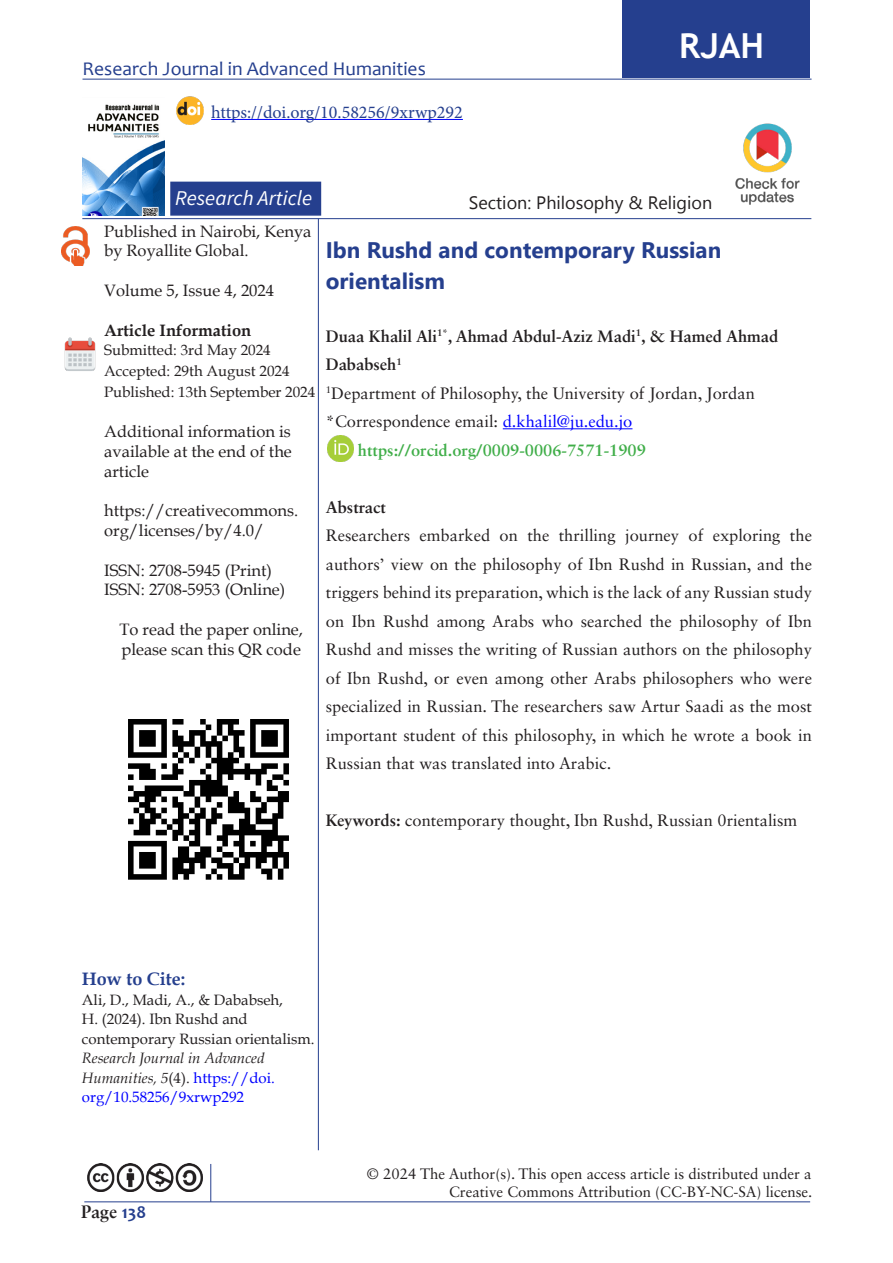
<style>
.page{position:relative;width:893px;height:1263px;background:#fff}
.page>*{position:absolute;margin:0;border:0;box-sizing:border-box;transform-origin:0 0}
.t1{font:700 34.5px "Trebuchet MS";color:#fff}
.t2{font:700 22.5px/31.5px "Segoe UI";color:#253f8e}
.t3{font:italic 21px "Source Sans Variable";color:#fff}
.t4{font:19.5px "Candara";color:#253f8e}
.t5{font:18px "Minion Pro";color:#253f8e}
.t6{font:18px "Gadugi";color:#231f20}
.t7{font:700 18px "Book Antiqua";color:#253f8e}
.t8{font:700 18px "Sabon";color:#231f20}
.t9{font:16.5px/28.5px "Sabon LT Std";color:#231f20;text-align:justify}
.t10{font:16.5px/19.8px "Book Antiqua";color:#231f20}
.t11{font:700 16.5px/28.5px "Sabon LT Std";color:#231f20}
.t12{font:700 16.5px "Sabon LT Std";color:#40ae49}
.t13{font:700 16.5px "Book Antiqua";color:#231f20}
.t14{font:15px/19.5px "Book Antiqua";color:#231f20}
.t15{font:15px/18px "Sabon LT Std";color:#231f20;text-align:right}
.s1{color:#00f}
.s2{font-weight:700}
.s3{font-style:italic}
.s4{font-family:"Candara";color:#253f8e}
</style>
<div class="page">
<hr style="left:84px;top:1201px;width:726px;height:1px;background:#253f8e">
<hr style="left:82px;top:79px;width:730px;height:1px;background:#253f8e">
<hr style="left:503px;top:428px;width:129px;height:1px;background:#00f">
<img style="left:64px;top:337px;width:32px;height:34px">
<img style="left:735px;top:123px;width:65px;height:82px">
<img style="left:62px;top:226px;width:27px;height:40px">
<img style="left:82px;top:104px;width:83px;height:112px">
<div style="left:623px;top:0;width:187px;height:78px;background:#253f8e"></div>
<hr style="left:318px;top:219px;width:1px;height:931px;background:#253f8e">
<div style="left:170px;top:182px;width:151px;height:34px;background:#253f8e;border:2px solid #253f8e"></div>
<img style="left:88px;top:1164px;width:114px;height:27px">
<hr style="left:211px;top:1164px;width:1px;height:38px;background:#253f8e">
<img style="left:176px;top:97px;width:28px;height:27px">
<img style="left:128px;top:719px;width:161px;height:161px">
<hr style="left:82px;top:218px;width:729px;height:1px;background:#253f8e">
<img style="left:328px;top:436px;width:26px;height:26px">
<hr style="left:211px;top:119px;width:252px;height:1px;background:#00f">
<p class="t4" style="left:82px;top:56px;width:345px">Research Journal in Advanced Humanities</p>
<p class="t5" style="left:211px;top:100px;width:253px">https://doi.org/10.58256/9xrwp292</p>
<p class="t1" style="left:679px;top:24px;width:86px">RJAH</p>
<p class="t3" style="left:175px;top:185px;width:138px">Research Article</p>
<p class="t10" style="left:104px;top:221px;width:209px">Published in Nairobi, Kenya by Royallite Global.</p>
<p class="t10" style="left:104px;top:280px;width:171px">Volume 5, Issue 4, 2024</p>
<p class="t13" style="left:104px;top:319px;width:149px">Article Information</p>
<p class="t14" style="left:104px;top:340px;width:168px">Submitted: 3rd May 2024</p>
<p class="t14" style="left:104px;top:361px;width:187px">Accepted: 29th August 2024</p>
<p class="t14" style="left:104px;top:382px;width:212px">Published: 13th September 2024</p>
<p class="t10" style="left:104px;top:421px;width:189px;text-align:justify">Additional information is available at the end of the article</p>
<p class="t10" style="left:104px;top:500px;width:196px">https://creativecommons. org/licenses/by/4.0/</p>
<p class="t10" style="left:104px;top:560px;width:169px">ISSN: 2708-5945 (Print)</p>
<p class="t10" style="left:104px;top:580px;width:183px">ISSN: 2708-5953 (Online)</p>
<p class="t10" style="left:119px;top:619px;width:185px">To read the paper online, please scan this QR code</p>
<p class="t6" style="left:469px;top:192px;width:245px">Section: Philosophy &amp; Religion</p>
<p class="t2" style="left:326px;top:232px;width:397px">Ibn Rushd and contemporary Russian orientalism</p>
<p class="t11" style="left:326px;top:321px;width:454px">Duaa Khalil Ali<sup>1*</sup>, Ahmad Abdul-Aziz Madi<sup>1</sup>, &amp; Hamed Ahmad<br>Dababseh<sup>1</sup></p>
<p class="t9" style="left:326px;top:378px;width:430px"><sup>1</sup>Department of Philosophy, the University of Jordan, Jordan</p>
<p class="t9" style="left:326px;top:407px;width:308px">*Correspondence email: <span class="s1">d.khalil@ju.edu.jo</span></p>
<p class="t12" style="left:358px;top:440px;width:289px">https://orcid.org/0009-0006-7571-1909</p>
<p class="t11" style="left:326px;top:492px;width:61px">Abstract</p>
<p class="t9" style="left:326px;top:521px;width:488px">Researchers embarked on the thrilling journey of exploring the authors’ view on the philosophy of Ibn Rushd in Russian, and the triggers behind its preparation, which is the lack of any Russian study on Ibn Rushd among Arabs who searched the philosophy of Ibn Rushd and misses the writing of Russian authors on the philosophy of Ibn Rushd, or even among other Arabs philosophers who were specialized in Russian. The researchers saw Artur Saadi as the most important student of this philosophy, in which he wrote a book in Russian that was translated into Arabic.</p>
<p class="t9" style="left:326px;top:806px;width:473px"><span class="s2">Keywords:</span> contemporary thought, Ibn Rushd, Russian 0rientalism</p>
<p class="t7" style="left:82px;top:967px;width:105px">How to Cite:</p>
<p class="t14" style="left:82px;top:989px;width:234px">Ali, D., Madi, A., &amp; Dababseh,<br>H. (2024). Ibn Rushd and contemporary Russian orientalism.<br><span class="s3">Research Journal in Advanced<br>Humanities, 5</span>(4). <span class="s1">https://doi. org/10.58256/9xrwp292</span></p>
<p class="t8" style="left:81px;top:1201px;width:67px">Page <span class="s4">138</span></p>
<p class="t15" style="left:367px;top:1164px;width:447px">© 2024 The Author(s). This open access article is distributed under a<br>Creative Commons Attribution (CC-BY-NC-SA) license.</p>
</div>
